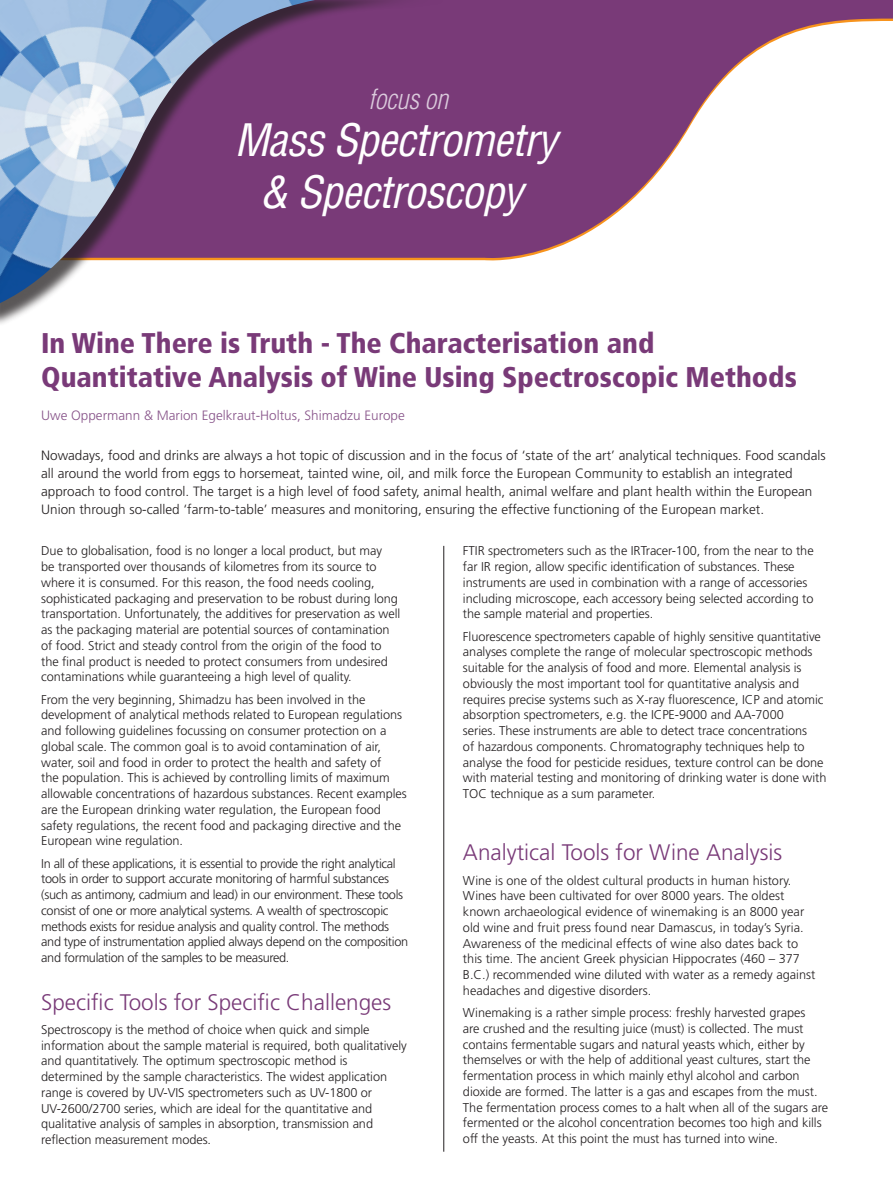
<style>
.page{position:relative;width:893px;height:1191px;background:#fff}
.page>*{position:absolute;margin:0;border:0;box-sizing:border-box;transform-origin:0 0}
.t1{font:italic condensed 43.65px/51.8px "Helvetica";letter-spacing:-.02em;color:#fff;text-align:center}
.t2{font:900 condensed 28.5px/34.2px "Frutiger";color:#793a78}
.t3{font:italic 300 condensed 27.3px "Helvetica";letter-spacing:-.01em;color:#dbcadc}
.t4{font:300 22.5px "Frutiger";color:#793a78}
.t5{font:300 13.5px/18px "Frutiger";color:#231f20}
.t6{font:300 13.5px "Frutiger";color:#875389}
.t7{font:300 12.75px/15.8px "Frutiger";letter-spacing:-.005em;color:#231f20}
.t8{font:300 12.75px/15.8px "Frutiger";letter-spacing:-.025em;color:#231f20}
</style>
<div class="page">
<svg style="left:446px;top:0;width:447px;height:261px;fill:#793a78"></svg>
<div style="left:0;top:0;width:446px;height:327px;background:#231f20;opacity:.75"></div>
<img style="left:0;top:0;width:315px;height:303px">
<hr style="left:443px;top:546px;width:1px;height:605px;background:#231f20">
<h3 class="t3" style="left:369px;top:82px;width:81px">focus on</h3>
<h1 class="t1" style="left:235px;top:114px;width:324px">Mass Spectrometry &amp; Spectroscopy</h1>
<h2 class="t2" style="left:41px;top:326px;width:757px">In Wine There is Truth - The Characterisation and<br>Quantitative Analysis of Wine Using Spectroscopic Methods</h2>
<p class="t6" style="left:41px;top:408px;width:365px">Uwe Oppermann &amp; Marion Egelkraut-Holtus, Shimadzu Europe</p>
<p class="t5" style="left:41px;top:446px;width:786px">Nowadays, food and drinks are always a hot topic of discussion and in the focus of ‘state of the art’ analytical techniques. Food scandals all around the world from eggs to horsemeat, tainted wine, oil, and milk force the European Community to establish an integrated approach to food control. The target is a high level of food safety, animal health, animal welfare and plant health within the European Union through so-called ‘farm-to-table’ measures and monitoring, ensuring the effective functioning of the European market.</p>
<p class="t7" style="left:41px;top:543px;width:361px">Due to globalisation, food is no longer a local product, but may<br>be transported over thousands of kilometres from its source to where it is consumed. For this reason, the food needs cooling, sophisticated packaging and preservation to be robust during long transportation. Unfortunately, the additives for preservation as well as the packaging material are potential sources of contamination of food. Strict and steady control from the origin of the food to the final product is needed to protect consumers from undesired contaminations while guaranteeing a high level of quality.</p>
<p class="t7" style="left:41px;top:691px;width:367px">From the very beginning, Shimadzu has been involved in the development of analytical methods related to European regulations and following guidelines focussing on consumer protection on a global scale. The common goal is to avoid contamination of air, water, soil and food in order to protect the health and safety of<br>the population. This is achieved by controlling limits of maximum allowable concentrations of hazardous substances. Recent examples are the European drinking water regulation, the European food safety regulations, the recent food and packaging directive and the European wine regulation.</p>
<p class="t8" style="left:41px;top:855px;width:369px">In all of these applications, it is essential to provide the right analytical tools in order to support accurate monitoring of harmful substances (such as antimony, cadmium and lead) in our environment. These tools consist of one or more analytical systems. A wealth of spectroscopic methods exists for residue analysis and quality control. The methods and type of instrumentation applied always depend on the composition and formulation of the samples to be measured.</p>
<h3 class="t4" style="left:41px;top:989px;width:352px">Specific Tools for Specific Challenges</h3>
<p class="t7" style="left:41px;top:1021px;width:367px">Spectroscopy is the method of choice when quick and simple information about the sample material is required, both qualitatively and quantitatively. The optimum spectroscopic method is determined by the sample characteristics. The widest application range is covered by UV-VIS spectrometers such as UV-1800 or UV-2600/2700 series, which are ideal for the quantitative and qualitative analysis of samples in absorption, transmission and reflection measurement modes.</p>
<p class="t7" style="left:463px;top:543px;width:352px">FTIR spectrometers such as the IRTracer-100, from the near to the far IR region, allow specific identification of substances. These instruments are used in combination with a range of accessories including microscope, each accessory being selected according to the sample material and properties.</p>
<p class="t7" style="left:463px;top:628px;width:365px">Fluorescence spectrometers capable of highly sensitive quantitative analyses complete the range of molecular spectroscopic methods suitable for the analysis of food and more. Elemental analysis is obviously the most important tool for quantitative analysis and requires precise systems such as X-ray fluorescence, ICP and atomic absorption spectrometers, e.g. the ICPE-9000 and AA-7000<br>series. These instruments are able to detect trace concentrations<br>of hazardous components. Chromatography techniques help to analyse the food for pesticide residues, texture control can be done with material testing and monitoring of drinking water is done with TOC technique as a sum parameter.</p>
<h3 class="t4" style="left:463px;top:840px;width:321px">Analytical Tools for Wine Analysis</h3>
<p class="t7" style="left:463px;top:872px;width:354px">Wine is one of the oldest cultural products in human history.<br>Wines have been cultivated for over 8000 years. The oldest known archaeological evidence of winemaking is an 8000 year old wine and fruit press found near Damascus, in today’s Syria.<br>Awareness of the medicinal effects of wine also dates back to this time. The ancient Greek physician Hippocrates (460 – 377<br>B.C.) recommended wine diluted with water as a remedy against headaches and digestive disorders.</p>
<p class="t7" style="left:463px;top:1005px;width:367px">Winemaking is a rather simple process: freshly harvested grapes<br>are crushed and the resulting juice (must) is collected. The must contains fermentable sugars and natural yeasts which, either by themselves or with the help of additional yeast cultures, start the fermentation process in which mainly ethyl alcohol and carbon dioxide are formed. The latter is a gas and escapes from the must.<br>The fermentation process comes to a halt when all of the sugars are fermented or the alcohol concentration becomes too high and kills off the yeasts. At this point the must has turned into wine.</p>
</div>
